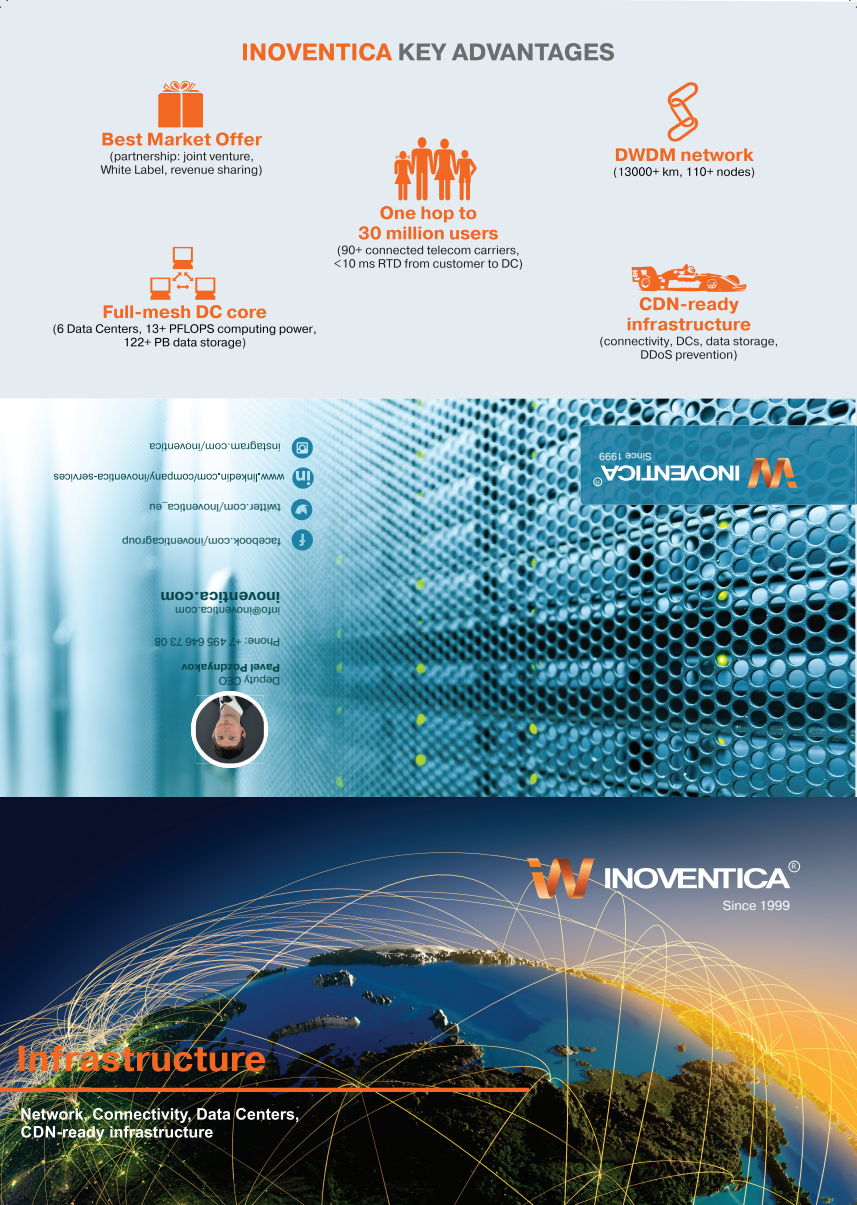
<style>
.page{position:relative;width:857px;height:1205px;background:#fff}
.page>*{position:absolute;margin:0;border:0;box-sizing:border-box;transform-origin:0 0}
.t1{font:700 15.6px "Pragmatica C";color:#06474a}
.t2{font:13.1px "Pragmatica C";color:#fff}
.t3{font:11px "Pragmatica C";color:#06474a}
.t4{font:700 11px "Pragmatica C";color:#06474a}
.t5{font:10.2px "Pragmatica C";color:#fff}
.t6{font:8.5px "Pragmatica Cyrillic";color:#fff}
.t7{font:6.4px "Pragmatica C";color:#fff}
</style>
<div class="page">
<div style="left:0;top:0;width:856px;height:797px;background:#e4ecf1"></div>
<img style="left:0;top:399px;width:854px;height:398px">
<svg style="left:854px;top:425px;width:2px;height:80px"></svg>
<img style="left:580px;top:425px;width:274px;height:80px">
<div style="left:593px;top:477px;width:8px;height:9px;border:1px solid #fff;border-radius:50%"></div>
<svg style="left:600px;top:465px;width:138px;height:16px"></svg>
<svg style="left:745px;top:458px;width:53px;height:30px;background:#8b8371"></svg>
<img style="left:0;top:797px;width:856px;height:408px">
<img style="left:19px;top:1045px;width:246px;height:26px">
<img style="left:21px;top:1108px;width:277px;height:33px">
<svg style="left:243px;top:43px;width:149px;height:18px;background:#eaaa8b"></svg>
<svg style="left:399px;top:43px;width:214px;height:18px;background:#a8aeb1"></svg>
<svg style="left:101px;top:152px;width:160px;height:24px;background:#bfc5c9"></svg>
<svg style="left:53px;top:324px;width:262px;height:25px;background:#c4cbcf"></svg>
<svg style="left:334px;top:206px;width:187px;height:64px;background:#d8d0cd"></svg>
<svg style="left:615px;top:148px;width:138px;height:13px;background:#eaaf92"></svg>
<svg style="left:613px;top:167px;width:140px;height:11px;background:#b8bec3"></svg>
<div style="left:0;top:1087px;width:529px;height:5px;background:#f26722"></div>
<svg style="left:394px;top:137px;width:82px;height:63px;background:#eba786"></svg>
<svg style="left:667px;top:82px;width:30px;height:60px;background:#e8bfac"></svg>
<svg style="left:104px;top:247px;width:162px;height:71px;background:#e5d8d3"></svg>
<svg style="left:600px;top:264px;width:176px;height:97px;background:#dfcfc8"></svg>
<svg style="left:102px;top:81px;width:160px;height:65px;background:#e7cabd"></svg>
<svg style="left:149px;top:441px;width:130px;height:10px"></svg>
<svg style="left:291px;top:499px;width:21px;height:21px"></svg>
<svg style="left:291px;top:529px;width:22px;height:21px"></svg>
<svg style="left:291px;top:437px;width:22px;height:21px"></svg>
<div style="left:191px;top:691px;width:77px;height:77px;background:#fff;border-radius:50%"></div>
<svg style="left:54px;top:471px;width:230px;height:11px"></svg>
<svg style="left:292px;top:467px;width:21px;height:22px"></svg>
<img style="left:196px;top:695px;width:68px;height:68px">
<img style="left:196px;top:695px;width:68px;height:68px;border-radius:16px">
<svg style="left:0;top:0;width:8px;height:8px"></svg>
<svg style="left:848px;top:0;width:8px;height:8px"></svg>
<svg style="left:525px;top:822px;width:280px;height:76px;background:#657083"></svg>
<p class="t3" style="left:280px;top:511px;width:132px;rotate:-180deg">twitter.com/Inoventica_eu</p>
<p class="t3" style="left:280px;top:545px;width:160px;rotate:-180deg">facebook.com/inoventicagroup</p>
<h1 class="t1" style="left:280px;top:606px;width:121px;rotate:-180deg">inoventica.com</h1>
<p class="t3" style="left:280px;top:615px;width:106px;rotate:-180deg">info@inoventica.com</p>
<p class="t3" style="left:280px;top:645px;width:127px;rotate:-180deg">Phone: +7 495 646 73 08</p>
<p class="t4" style="left:280px;top:674px;width:100px;rotate:-180deg">Pavel Pozdnyakov</p>
<p class="t3" style="left:280px;top:684px;width:63px;rotate:-180deg">Deputy CEO</p>
<p class="t5" style="left:651px;top:460px;width:54px;rotate:-180deg">Since 1999</p>
<p class="t7" style="left:599px;top:484px;width:6px;rotate:-180deg">R</p>
<p class="t6" style="left:791px;top:861px;width:6px">R</p>
<p class="t2" style="left:722px;top:900px;width:68px">Since 1999</p>
</div>
